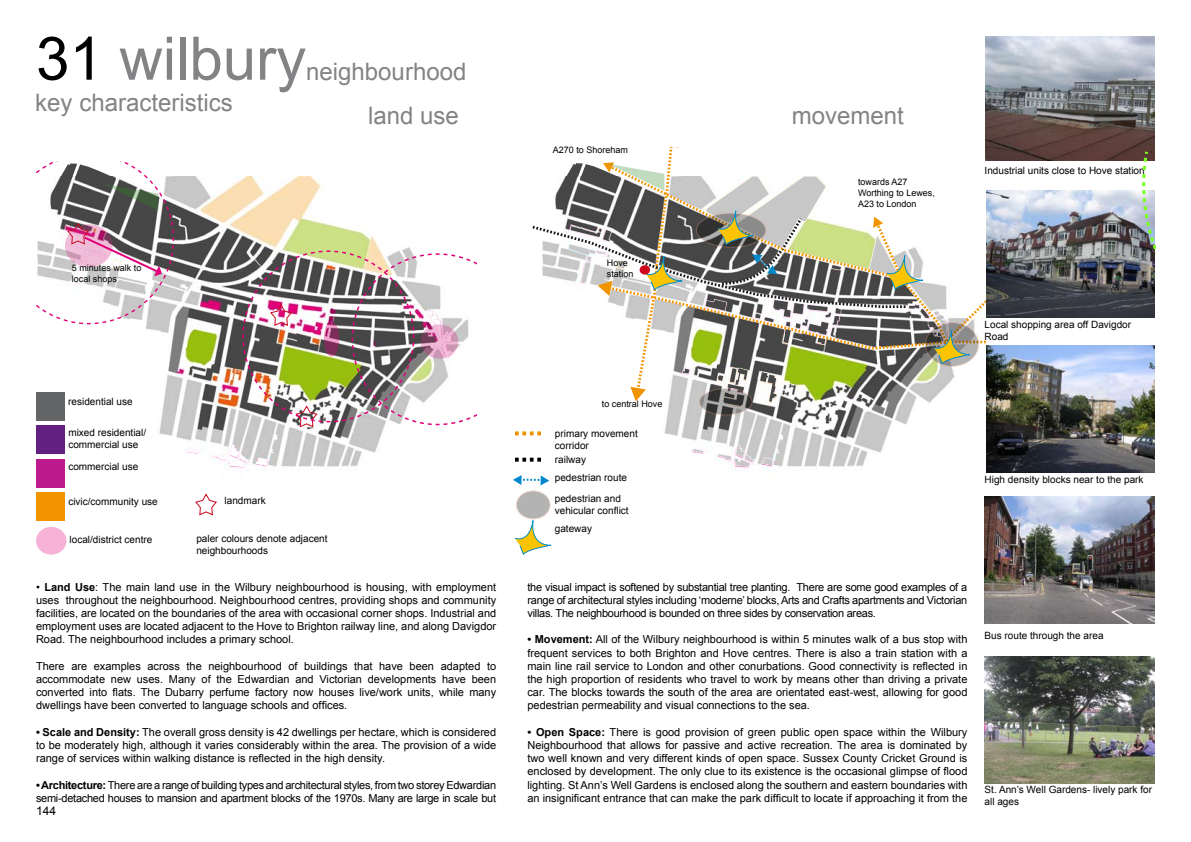
<style>
.page{position:relative;width:1191px;height:842px;background:#fff}
.page>*{position:absolute;margin:0;border:0;box-sizing:border-box;transform-origin:0 0}
.t1{font:60px "Arial";color:#828385}
.t2{font:24px "Arial";color:#828385}
.t3{font:12px "Arial";color:#000}
.t4{font:11px/13.2px "Arial";color:#000;text-align:justify}
.t5{font:11px/13.2px "Arial";letter-spacing:-.025em;color:#000}
.t6{font:10px/12px "Arial";color:#000}
.t7{font:9px/10.8px "Arial";color:#000}
.s1{color:#000}
.s2{font-weight:700}
</style>
<div class="page">
<img style="left:986px;top:36px;width:154px;height:124px">
<img style="left:985px;top:191px;width:155px;height:127px">
<img style="left:986px;top:346px;width:168px;height:127px">
<img style="left:984px;top:656px;width:170px;height:127px">
<img style="left:984px;top:497px;width:170px;height:127px">
<img style="left:674px;top:435px;width:213px;height:35px">
<svg style="left:692px;top:448px;width:12px;height:6px"></svg>
<svg style="left:717px;top:444px;width:38px;height:23px"></svg>
<svg style="left:761px;top:457px;width:12px;height:9px"></svg>
<img style="left:1140px;top:36px;width:16px;height:335px">
<img style="left:64px;top:177px;width:318px;height:307px">
<svg style="left:187px;top:448px;width:11px;height:5px"></svg>
<svg style="left:212px;top:444px;width:37px;height:23px"></svg>
<svg style="left:256px;top:458px;width:12px;height:8px"></svg>
<div style="left:36px;top:392px;width:28px;height:29px;background:#646567"></div>
<div style="left:36px;top:459px;width:28px;height:29px;background:#bd1a8d"></div>
<svg style="left:195px;top:493px;width:22px;height:23px"></svg>
<div style="left:36px;top:492px;width:28px;height:29px;background:#f29400"></div>
<div style="left:36px;top:425px;width:28px;height:29px;background:#622181"></div>
<svg style="left:36px;top:161px;width:139px;height:164px"></svg>
<div style="left:36px;top:527px;width:30px;height:28px;background:#f6b3d7;border-radius:50%"></div>
<svg style="left:515px;top:458px;width:26px;height:4px"></svg>
<svg style="left:515px;top:520px;width:37px;height:35px"></svg>
<svg style="left:513px;top:475px;width:36px;height:10px"></svg>
<div style="left:516px;top:491px;width:34px;height:28px;background:#b3b3b3;border-radius:50%"></div>
<div style="left:516px;top:490px;width:35px;height:29px;border:1px solid #e69678;border-radius:50%"></div>
<svg style="left:242px;top:147px;width:743px;height:288px"></svg>
<div style="left:477px;top:249px;width:50px;height:172px;background:#fff"></div>
<h1 class="t1" style="left:36px;top:19px;width:272px"><span class="s1">31</span> wilbury</h1>
<h2 class="t2" style="left:306px;top:56px;width:162px">neighbourhood</h2>
<h2 class="t2" style="left:35px;top:87px;width:199px">key characteristics</h2>
<h2 class="t2" style="left:368px;top:99px;width:92px">land use</h2>
<h2 class="t2" style="left:792px;top:100px;width:114px">movement</h2>
<p class="t7" style="left:72px;top:263px;width:71px">5 minutes walk to local shops</p>
<p class="t7" style="left:553px;top:145px;width:77px">A270 to Shoreham</p>
<p class="t7" style="left:607px;top:258px;width:28px">Hove station</p>
<p class="t7" style="left:858px;top:177px;width:78px">towards A27<br>Worthing to Lewes,<br>A23 to London</p>
<p class="t6" style="left:984px;top:164px;width:162px">Industrial units close to Hove station</p>
<p class="t6" style="left:984px;top:319px;width:148px">Local shopping area off Davigdor<br>Road</p>
<p class="t6" style="left:68px;top:395px;width:66px">residential use</p>
<p class="t6" style="left:68px;top:427px;width:79px">mixed residential/ commercial use</p>
<p class="t6" style="left:68px;top:460px;width:72px">commercial use</p>
<p class="t6" style="left:68px;top:495px;width:91px">civic/community use</p>
<p class="t6" style="left:70px;top:533px;width:84px">local/district centre</p>
<p class="t6" style="left:225px;top:495px;width:43px">landmark</p>
<p class="t6" style="left:196px;top:533px;width:133px">paler colours denote adjacent neighbourhoods</p>
<p class="t4" style="left:36px;top:580px;width:462px">• <span class="s2">Land Use</span>: The main land use in the Wilbury neighbourhood is housing, with employment uses throughout the neighbourhood. Neighbourhood centres, providing shops and community facilities, are located on the boundaries of the area with occasional corner shops. Industrial and employment uses are located adjacent to the Hove to Brighton railway line, and along Davigdor Road. The neighbourhood includes a primary school.</p>
<p class="t4" style="left:36px;top:659px;width:462px">There are examples across the neighbourhood of buildings that have been adapted to accommodate new uses. Many of the Edwardian and Victorian developments have been converted into flats. The Dubarry perfume factory now houses live/work units, while many dwellings have been converted to language schools and offices.</p>
<p class="t4" style="left:36px;top:725px;width:462px"><span class="s2">• Scale and Density:</span> The overall gross density is 42 dwellings per hectare, which is considered to be moderately high, although it varies considerably within the area. The provision of a wide range of services within walking distance is reflected in the high density.</p>
<p class="t5" style="left:36px;top:778px;width:462px"><span class="s2">• Architecture:</span> There are a range of building types and architectural styles, from two storey Edwardian semi-detached houses to mansion and apartment blocks of the 1970s. Many are large in scale but</p>
<p class="t3" style="left:36px;top:803px;width:22px">144</p>
<p class="t7" style="left:602px;top:399px;width:62px">to central Hove</p>
<p class="t6" style="left:555px;top:428px;width:84px">primary movement corridor</p>
<p class="t6" style="left:555px;top:454px;width:33px">railway</p>
<p class="t6" style="left:555px;top:472px;width:74px">pedestrian route</p>
<p class="t6" style="left:555px;top:493px;width:75px">pedestrian and vehicular conflict</p>
<p class="t6" style="left:555px;top:522px;width:39px">gateway</p>
<p class="t6" style="left:984px;top:473px;width:160px">High density blocks near to the park</p>
<p class="t4" style="left:527px;top:580px;width:441px">the visual impact is softened by substantial tree planting. There are some good examples of a range of architectural styles including ‘moderne’ blocks, Arts and Crafts apartments and Victorian villas. The neighbourhood is bounded on three sides by conservation areas.</p>
<p class="t4" style="left:527px;top:633px;width:441px"><span class="s2">• Movement:</span> All of the Wilbury neighbourhood is within 5 minutes walk of a bus stop with frequent services to both Brighton and Hove centres. There is also a train station with a main line rail service to London and other conurbations. Good connectivity is reflected in the high proportion of residents who travel to work by means other than driving a private car. The blocks towards the south of the area are orientated east-west, allowing for good pedestrian permeability and visual connections to the sea.</p>
<p class="t4" style="left:527px;top:725px;width:441px"><span class="s2">• Open Space:</span> There is good provision of green public open space within the Wilbury Neighbourhood that allows for passive and active recreation. The area is dominated by two well known and very different kinds of open space. Sussex County Cricket Ground is enclosed by development. The only clue to its existence is the occasional glimpse of flood lighting. St Ann’s Well Gardens is enclosed along the southern and eastern boundaries with an insignificant entrance that can make the park difficult to locate if approaching it from the</p>
<p class="t6" style="left:984px;top:630px;width:120px">Bus route through the area</p>
<p class="t6" style="left:984px;top:783px;width:169px">St. Ann’s Well Gardens- lively park for all ages</p>
</div>
